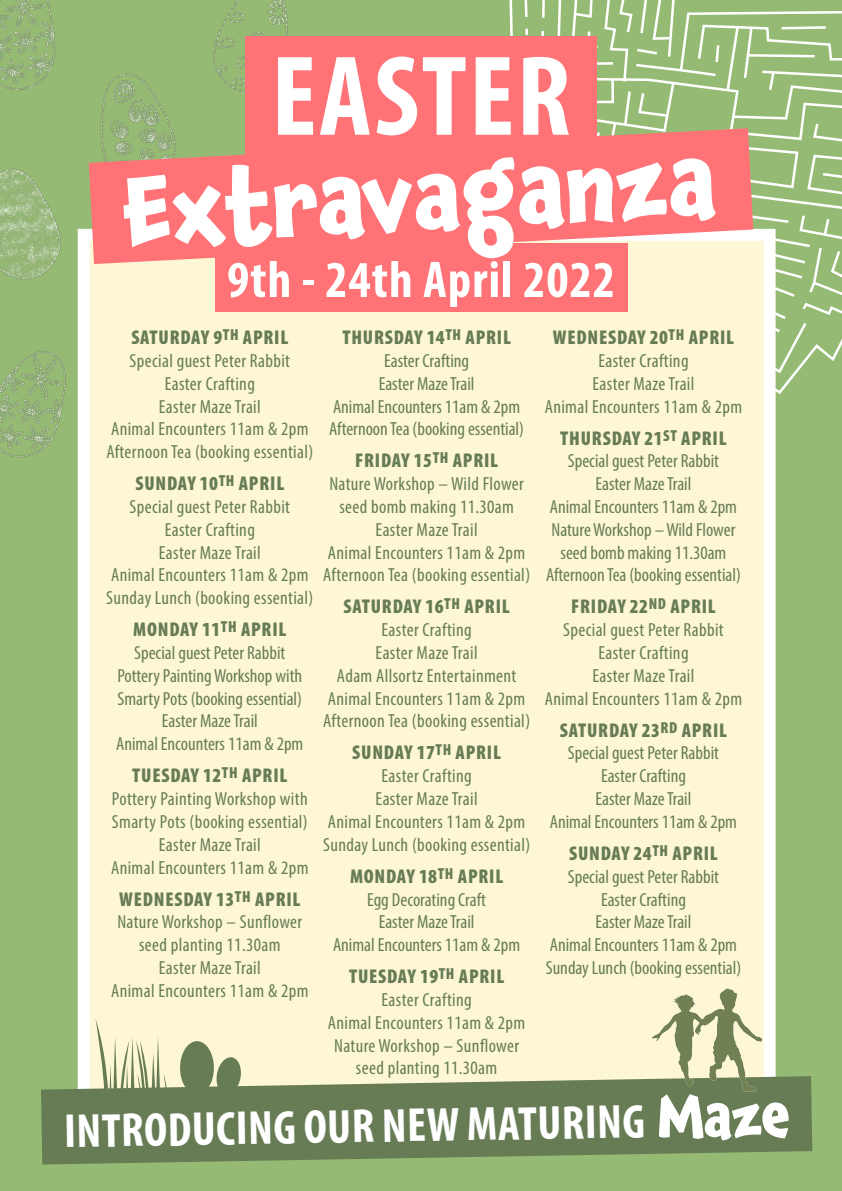
<style>
.page{position:relative;width:842px;height:1191px;background:#95ba74}
.page>*{position:absolute;margin:0;border:0;box-sizing:border-box;transform-origin:0 0}
.t1{font:700 condensed 115px "Myriad Pro";letter-spacing:.02em;color:#fff}
.t2{font:700 94px "Chaloops";color:#fff}
.t3{font:700 condensed 52px "Myriad Pro";letter-spacing:.02em;color:#fff}
.handwriiten_caption{font:700 condensed 48px "Myriad Pro";color:#fff}
.t4{font:900 condensed 20px "Myriad Pro";letter-spacing:.04em;color:#677c55}
.t5{font:condensed 19px/22.8px "Myriad Pro";letter-spacing:.015em;color:#677c55}
.s1{font-family:"Chaloops";font-stretch:normal;font-size:56px}
</style>
<div class="page">
<svg style="left:776px;top:349px;width:64px;height:45px"></svg>
<svg style="left:511px;top:0;width:331px;height:349px"></svg>
<div style="left:78px;top:229px;width:698px;height:908px;background:#fdf7d6;border:12px solid #fff"></div>
<div style="left:215px;top:243px;width:412px;height:69px;background:#ff7276"></div>
<svg style="left:41px;top:1076px;width:771px;height:88px;background:#72875e"></svg>
<img style="left:88px;top:73px;width:83px;height:92px">
<img style="left:0;top:0;width:55px;height:91px">
<img style="left:0;top:335px;width:89px;height:138px">
<img style="left:0;top:168px;width:61px;height:112px">
<img style="left:213px;top:0;width:76px;height:93px">
<div style="left:245px;top:36px;width:352px;height:119px;background:#ff7276"></div>
<svg style="left:89px;top:128px;width:664px;height:136px;fill:#ff7276"></svg>
<svg style="left:95px;top:1019px;width:73px;height:80px"></svg>
<img style="left:643px;top:971px;width:132px;height:132px">
<div style="left:180px;top:1041px;width:34px;height:53px;background:#677c55;border-radius:50%"></div>
<svg style="left:215px;top:1057px;width:27px;height:38px"></svg>
<p class="t1" style="left:271px;top:25px;width:301px">EASTER</p>
<p class="t2" style="left:118px;top:134px;width:596px;rotate:-3deg">Extravaganza</p>
<p class="t3" style="left:227px;top:247px;width:389px">9th - 24th April 2022</p>
<p class="t4" style="left:131px;top:325px;width:158px">SATURDAY 9<sup>TH</sup> APRIL</p>
<p class="t5" style="left:129px;top:349px;width:162px">Special guest Peter Rabbit</p>
<p class="t5" style="left:165px;top:372px;width:92px">Easter Crafting</p>
<p class="t5" style="left:159px;top:394px;width:103px">Easter Maze Trail</p>
<p class="t5" style="left:111px;top:417px;width:199px">Animal Encounters 11am &amp; 2pm</p>
<p class="t5" style="left:106px;top:440px;width:208px">Afternoon Tea (booking essential)</p>
<p class="t4" style="left:135px;top:471px;width:150px">SUNDAY 10<sup>TH</sup> APRIL</p>
<p class="t5" style="left:129px;top:495px;width:162px">Special guest Peter Rabbit</p>
<p class="t5" style="left:165px;top:518px;width:92px">Easter Crafting</p>
<p class="t5" style="left:159px;top:540px;width:103px">Easter Maze Trail</p>
<p class="t5" style="left:111px;top:563px;width:199px">Animal Encounters 11am &amp; 2pm</p>
<p class="t5" style="left:106px;top:586px;width:209px">Sunday Lunch (booking essential)</p>
<p class="t4" style="left:133px;top:617px;width:155px">MONDAY 11<sup>TH</sup> APRIL</p>
<p class="t5" style="left:134px;top:641px;width:153px">Special guest Peter Rabbit</p>
<p class="t5" style="left:117px;top:664px;width:186px">Pottery Painting Workshop with<br>Smarty Pots (booking essential)</p>
<p class="t5" style="left:162px;top:709px;width:97px">Easter Maze Trail</p>
<p class="t5" style="left:116px;top:732px;width:189px">Animal Encounters 11am &amp; 2pm</p>
<p class="t4" style="left:132px;top:763px;width:157px">TUESDAY 12<sup>TH</sup> APRIL</p>
<p class="t5" style="left:112px;top:787px;width:197px">Pottery Painting Workshop with<br>Smarty Pots (booking essential)</p>
<p class="t5" style="left:159px;top:832px;width:103px">Easter Maze Trail</p>
<p class="t5" style="left:111px;top:855px;width:199px">Animal Encounters 11am &amp; 2pm</p>
<p class="t4" style="left:119px;top:886px;width:183px">WEDNESDAY 13<sup>TH</sup> APRIL</p>
<p class="t5" style="left:117px;top:910px;width:186px">Nature Workshop – Sunflower</p>
<p class="t5" style="left:139px;top:933px;width:143px">seed planting 11.30am</p>
<p class="t5" style="left:159px;top:956px;width:103px">Easter Maze Trail</p>
<p class="t5" style="left:111px;top:978px;width:199px">Animal Encounters 11am &amp; 2pm</p>
<p class="t4" style="left:342px;top:325px;width:170px">THURSDAY 14<sup>TH</sup> APRIL</p>
<p class="t5" style="left:384px;top:349px;width:86px">Easter Crafting</p>
<p class="t5" style="left:379px;top:372px;width:97px">Easter Maze Trail</p>
<p class="t5" style="left:333px;top:394px;width:189px">Animal Encounters 11am &amp; 2pm</p>
<p class="t5" style="left:329px;top:417px;width:196px">Afternoon Tea (booking essential)</p>
<p class="t4" style="left:355px;top:448px;width:145px">FRIDAY 15<sup>TH</sup> APRIL</p>
<p class="t5" style="left:329px;top:472px;width:196px;text-align:center">Nature Workshop – Wild Flower seed bomb making 11.30am</p>
<p class="t5" style="left:376px;top:518px;width:103px">Easter Maze Trail</p>
<p class="t5" style="left:328px;top:540px;width:199px">Animal Encounters 11am &amp; 2pm</p>
<p class="t5" style="left:323px;top:563px;width:208px">Afternoon Tea (booking essential)</p>
<p class="t4" style="left:343px;top:594px;width:168px">SATURDAY 16<sup>TH</sup> APRIL</p>
<p class="t5" style="left:381px;top:618px;width:92px">Easter Crafting</p>
<p class="t5" style="left:376px;top:641px;width:103px">Easter Maze Trail</p>
<p class="t5" style="left:337px;top:664px;width:181px">Adam Allsortz Entertainment</p>
<p class="t5" style="left:328px;top:686px;width:199px">Animal Encounters 11am &amp; 2pm</p>
<p class="t5" style="left:323px;top:709px;width:208px">Afternoon Tea (booking essential)</p>
<p class="t4" style="left:352px;top:740px;width:150px">SUNDAY 17<sup>TH</sup> APRIL</p>
<p class="t5" style="left:381px;top:764px;width:92px">Easter Crafting</p>
<p class="t5" style="left:376px;top:787px;width:103px">Easter Maze Trail</p>
<p class="t5" style="left:328px;top:810px;width:199px">Animal Encounters 11am &amp; 2pm</p>
<p class="t5" style="left:323px;top:832px;width:209px">Sunday Lunch (booking essential)</p>
<p class="t4" style="left:350px;top:863px;width:155px">MONDAY 18<sup>TH</sup> APRIL</p>
<p class="t5" style="left:367px;top:887px;width:120px">Egg Decorating Craft</p>
<p class="t5" style="left:379px;top:910px;width:97px">Easter Maze Trail</p>
<p class="t5" style="left:333px;top:933px;width:189px">Animal Encounters 11am &amp; 2pm</p>
<p class="t4" style="left:349px;top:963px;width:157px">TUESDAY 19<sup>TH</sup> APRIL</p>
<p class="t5" style="left:381px;top:988px;width:92px">Easter Crafting</p>
<p class="t5" style="left:328px;top:1010px;width:199px">Animal Encounters 11am &amp; 2pm</p>
<p class="t5" style="left:334px;top:1033px;width:186px">Nature Workshop – Sunflower</p>
<p class="t5" style="left:356px;top:1056px;width:143px">seed planting 11.30am</p>
<p class="t4" style="left:553px;top:325px;width:183px">WEDNESDAY 20<sup>TH</sup> APRIL</p>
<p class="t5" style="left:598px;top:349px;width:92px">Easter Crafting</p>
<p class="t5" style="left:592px;top:372px;width:103px">Easter Maze Trail</p>
<p class="t5" style="left:545px;top:394px;width:199px">Animal Encounters 11am &amp; 2pm</p>
<p class="t4" style="left:560px;top:425px;width:168px">THURSDAY 21<sup>ST</sup> APRIL</p>
<p class="t5" style="left:568px;top:449px;width:153px">Special guest Peter Rabbit</p>
<p class="t5" style="left:595px;top:472px;width:97px">Easter Maze Trail</p>
<p class="t5" style="left:550px;top:495px;width:189px">Animal Encounters 11am &amp; 2pm</p>
<p class="t5" style="left:551px;top:518px;width:185px;text-align:center">Nature Workshop – Wild Flower seed bomb making 11.30am</p>
<p class="t5" style="left:546px;top:563px;width:196px">Afternoon Tea (booking essential)</p>
<p class="t4" style="left:571px;top:594px;width:146px">FRIDAY 22<sup>ND</sup> APRIL</p>
<p class="t5" style="left:563px;top:618px;width:162px">Special guest Peter Rabbit</p>
<p class="t5" style="left:598px;top:641px;width:92px">Easter Crafting</p>
<p class="t5" style="left:592px;top:664px;width:103px">Easter Maze Trail</p>
<p class="t5" style="left:545px;top:686px;width:199px">Animal Encounters 11am &amp; 2pm</p>
<p class="t4" style="left:560px;top:717px;width:169px">SATURDAY 23<sup>RD</sup> APRIL</p>
<p class="t5" style="left:568px;top:741px;width:153px">Special guest Peter Rabbit</p>
<p class="t5" style="left:601px;top:764px;width:86px">Easter Crafting</p>
<p class="t5" style="left:595px;top:787px;width:97px">Easter Maze Trail</p>
<p class="t5" style="left:550px;top:810px;width:189px">Animal Encounters 11am &amp; 2pm</p>
<p class="t4" style="left:569px;top:840px;width:150px">SUNDAY 24<sup>TH</sup> APRIL</p>
<p class="t5" style="left:568px;top:864px;width:153px">Special guest Peter Rabbit</p>
<p class="t5" style="left:601px;top:887px;width:86px">Easter Crafting</p>
<p class="t5" style="left:595px;top:910px;width:97px">Easter Maze Trail</p>
<p class="t5" style="left:550px;top:933px;width:189px">Animal Encounters 11am &amp; 2pm</p>
<p class="t5" style="left:546px;top:956px;width:197px">Sunday Lunch (booking essential)</p>
<p class="handwriiten_caption" style="left:64px;top:1101px;width:727px;rotate:-1deg">INTRODUCING OUR NEW MATURING <span class="s1">Maze</span></p>
</div>
